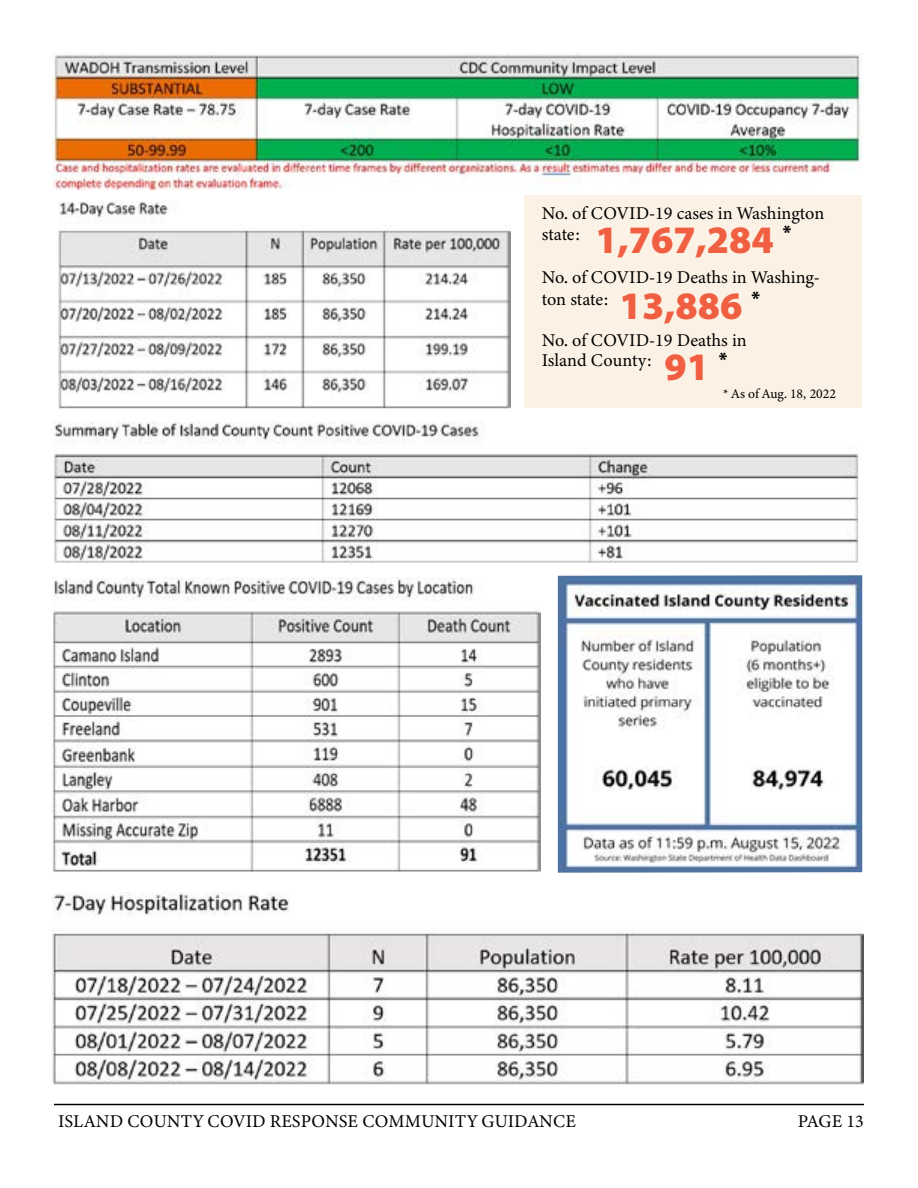
<style>
.page{position:relative;width:918px;height:1188px;background:#fff}
.page>*{position:absolute;margin:0;border:0;box-sizing:border-box;transform-origin:0 0}
.t1{font:39px/66px "Myriad Variable Concept";color:#f15f42;text-align:center}
.t2{font:18px/21.6px "Minion Variable Concept";color:#000}
.t3{font:13.5px "Minion Variable Concept";color:#000}
</style>
<div class="page">
<hr style="left:54px;top:1104px;width:810px;height:1px;background:#000">
<div style="left:525px;top:195px;width:337px;height:212px;background:#fbf2e5"></div>
<img style="left:52px;top:893px;width:811px;height:192px">
<img style="left:59px;top:201px;width:452px;height:209px">
<img style="left:52px;top:578px;width:489px;height:295px">
<img style="left:53px;top:52px;width:809px;height:137px">
<img style="left:53px;top:422px;width:806px;height:141px">
<img style="left:558px;top:575px;width:304px;height:298px">
<p class="t2" style="left:542px;top:202px;width:284px">No. of COVID-19 cases in Washington state:</p>
<p class="t2" style="left:542px;top:267px;width:280px">No. of COVID-19 Deaths in Washing&shy;ton state:</p>
<p class="t2" style="left:542px;top:330px;width:206px;line-height:19.5px">No. of COVID-19 Deaths in<br>Island County:</p>
<p class="t3" style="left:723px;top:384px;width:114px">* As of Aug. 18, 2022</p>
<h1 class="t1" style="left:595px;top:207px;width:198px">1,767,284 <sup>*<br></sup>13,886 <sup>*</sup></h1>
<h1 class="t1" style="left:665px;top:334px;width:64px">91 <sup>*</sup></h1>
<p class="t2" style="left:58px;top:1111px;width:520px">ISLAND COUNTY COVID RESPONSE COMMUNITY GUIDANCE</p>
<p class="t2" style="left:798px;top:1111px;width:68px">PAGE 13</p>
</div>
